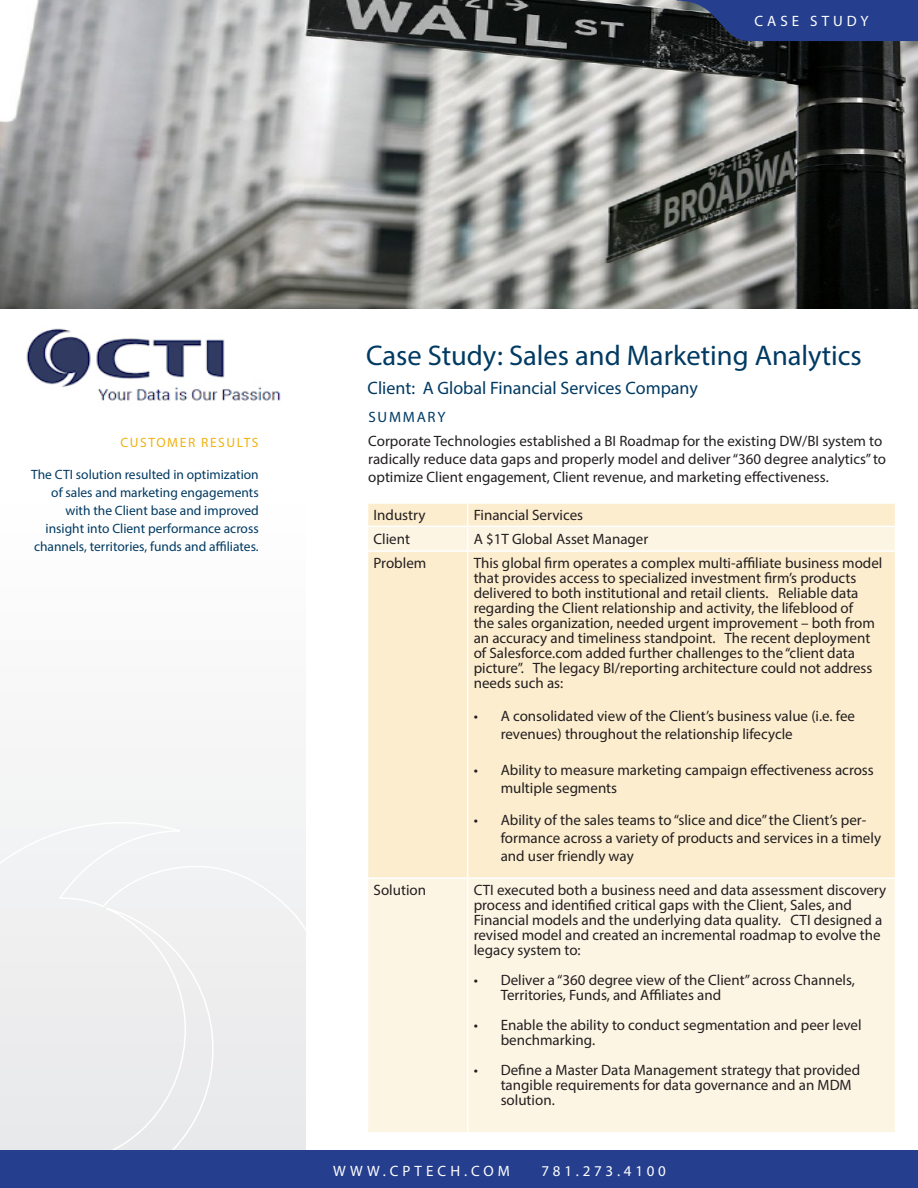
<style>
.page{position:relative;width:918px;height:1188px;background:#fff}
.page>*{position:absolute;margin:0;border:0;box-sizing:border-box;transform-origin:0 0}
.t1{font:28.5px "Myriad Pro";color:#003a62}
.Highlight{font:18px "Myriad Pro";color:#003a62}
.Table_Body{font:15px/15px "Myriad Pro";color:#231f20}
.t2{font:15px "Myriad Pro";letter-spacing:.27em;color:#fff}
.t3{font:15px "Myriad Pro";letter-spacing:.25em;color:#fff}
.Section_Title{font:15px "Myriad Pro";letter-spacing:.12em;color:#003a62}
.Side_Callout{font:13.5px/18px "Myriad Pro";color:#003a62;text-align:right}
.Side_Callout_Title{font:13.5px "Myriad Pro";letter-spacing:.12em;color:#efb211}
</style>
<div class="page">
<div style="left:0;top:449px;width:306px;height:739px;background:#f8f8f9"></div>
<div style="left:0;top:935px;width:306px;height:215px;background:#ececee"></div>
<div style="left:0;top:1150px;width:918px;height:38px;background:#253f8e"></div>
<img style="left:0;top:0;width:918px;height:309px">
<svg style="left:677px;top:0;width:241px;height:41px;background:#243a7c"></svg>
<img style="left:26px;top:328px;width:255px;height:73px">
<div style="left:368px;top:504px;width:527px;height:22px;background:#fcedce"></div>
<svg style="left:368px;top:527px;width:527px;height:605px;background:#fcf0d8"></svg>
<svg style="left:467px;top:504px;width:1px;height:46px"></svg>
<hr style="left:367px;top:550px;width:101px;height:2px;background:#fff">
<hr style="left:367px;top:877px;width:101px;height:2px;background:#fff">
<hr style="left:467px;top:879px;width:1px;height:253px;background:#fff">
<hr style="left:468px;top:550px;width:428px;height:2px;background:#fff">
<hr style="left:467px;top:552px;width:1px;height:325px;background:#fff">
<hr style="left:468px;top:877px;width:428px;height:2px;background:#fff">
<p class="t2" style="left:754px;top:12px;width:116px">CASE STUDY</p>
<p class="Side_Callout_Title" style="left:120px;top:434px;width:140px">CUSTOMER RESULTS</p>
<p class="Side_Callout" style="left:31px;top:465px;width:229px">The CTI solution resulted in optimization of sales and marketing engagements with the Client base and improved insight into Client performance across channels, territories, funds and affiliates.</p>
<p class="t1" style="left:366px;top:337px;width:497px">Case Study: Sales and Marketing Analytics</p>
<p class="Highlight" style="left:368px;top:377px;width:332px">Client: A Global Financial Services Company</p>
<p class="Section_Title" style="left:368px;top:407px;width:79px">SUMMARY</p>
<p class="Table_Body" style="left:368px;top:432px;width:519px;line-height:18px">Corporate Technologies established a BI Roadmap for the existing DW/BI system to radically reduce data gaps and properly model and deliver “360 degree analytics” to optimize Client engagement, Client revenue, and marketing effectiveness.</p>
<p class="Table_Body" style="left:374px;top:508px;width:54px">Industry</p>
<p class="Table_Body" style="left:474px;top:508px;width:111px">Financial Services</p>
<p class="Table_Body" style="left:374px;top:531px;width:38px">Client</p>
<p class="Table_Body" style="left:474px;top:531px;width:176px">A $1T Global Asset Manager</p>
<p class="Table_Body" style="left:374px;top:556px;width:54px">Problem</p>
<p class="Table_Body" style="left:474px;top:556px;width:410px">This global firm operates a complex multi-affiliate business model that provides access to specialized investment firm’s products delivered to both institutional and retail clients. Reliable data regarding the Client relationship and activity, the lifeblood of<br>the sales organization, needed urgent improvement – both from an accuracy and timeliness standpoint. The recent deployment of Salesforce.com added further challenges to the “client data picture”. The legacy BI/reporting architecture could not address needs such as:</p>
<p class="Table_Body" style="left:501px;top:707px;width:356px;line-height:18px;text-indent:-27px">• A consolidated view of the Client’s business value (i.e. fee revenues) throughout the relationship lifecycle</p>
<p class="Table_Body" style="left:501px;top:761px;width:375px;line-height:18px;text-indent:-27px">• Ability to measure marketing campaign effectiveness across multiple segments</p>
<p class="Table_Body" style="left:501px;top:811px;width:382px;line-height:18px;text-indent:-27px">• Ability of the sales teams to “slice and dice” the Client’s per&shy;formance across a variety of products and services in a timely and user friendly way</p>
<p class="Table_Body" style="left:374px;top:883px;width:54px">Solution</p>
<p class="Table_Body" style="left:474px;top:883px;width:414px">CTI executed both a business need and data assessment discovery process and identified critical gaps with the Client, Sales, and Financial models and the underlying data quality. CTI designed a revised model and created an incremental roadmap to evolve the legacy system to:</p>
<p class="Table_Body" style="left:501px;top:973px;width:356px;text-indent:-27px">• Deliver a “360 degree view of the Client” across Channels,<br>Territories, Funds, and Affiliates and</p>
<p class="Table_Body" style="left:501px;top:1018px;width:363px;text-indent:-27px">• Enable the ability to conduct segmentation and peer level benchmarking.</p>
<p class="Table_Body" style="left:501px;top:1063px;width:361px;text-indent:-27px">• Define a Master Data Management strategy that provided tangible requirements for data governance and an MDM solution.</p>
<p class="t2" style="left:333px;top:1162px;width:178px">WWW.CPTECH.COM</p>
<p class="t3" style="left:542px;top:1162px;width:126px">781.273.4100</p>
</div>
